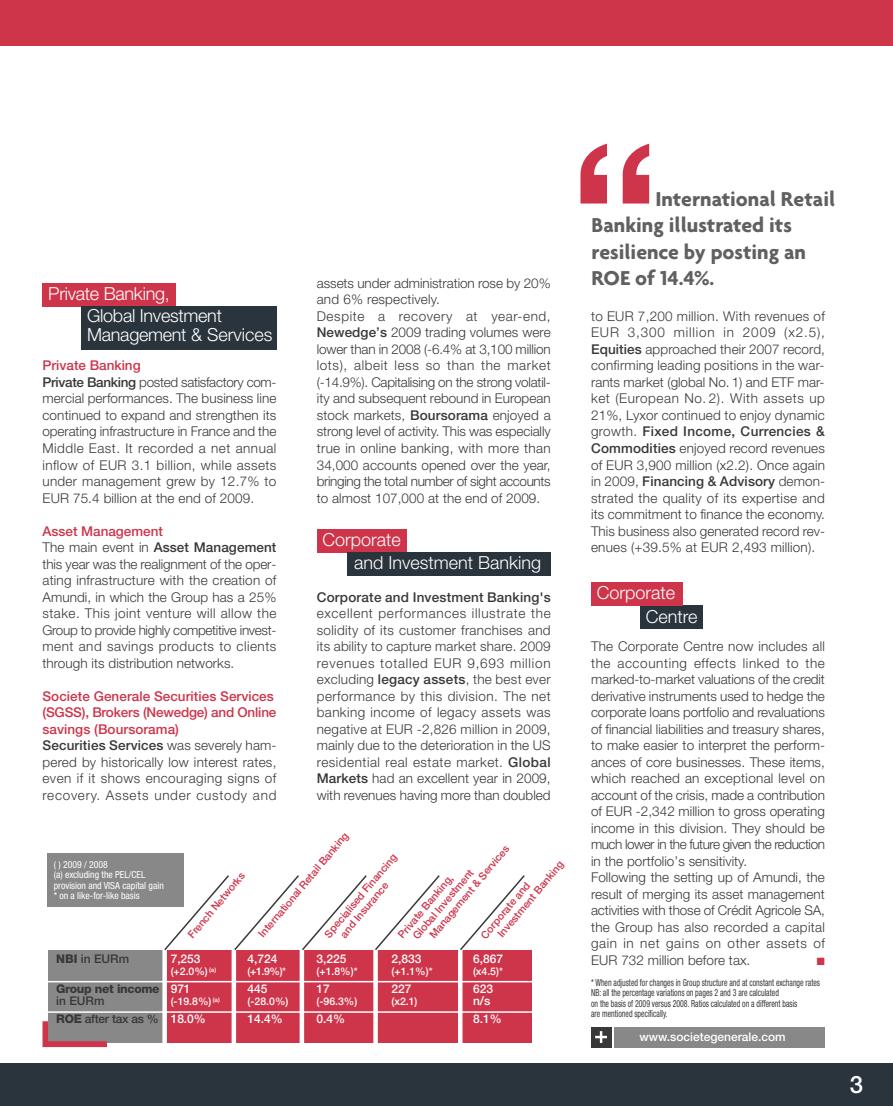
<style>
.page{position:relative;width:893px;height:1106px;background:#fff}
.page>*{position:absolute;margin:0;border:0;box-sizing:border-box;transform-origin:0 0}
.t1{font:500 211.95px "Helvetica Neue";color:#ce344a}
.t2{font:500 24px "Helvetica Neue";color:#fff}
.t3{font:700 21.75px/26.2px "Agenda";color:#606060}
.t4{font:300 18px/23.2px "Helvetica Neue";color:#fff}
.t5{font:300 13.5px/16.5px "Helvetica Neue";letter-spacing:.005em;color:#393839}
.t6{font:300 13.5px/16.5px "Helvetica Neue";letter-spacing:.035em;color:#393839}
.t7{font:500 13.5px "Helvetica Neue";letter-spacing:.015em;color:#393839}
.t8{font:500 12px "Helvetica Neue";color:#fff}
.t9{font:500 12px "Helvetica Neue";letter-spacing:-.02em;color:#393839}
.t10{font:800 12px "Helvetica Neue";letter-spacing:-.025em;color:#393839}
.t11{font:500 12px "Helvetica Neue";color:#393839}
.t12{font:500 10.5px/12px "Helvetica Neue";color:#ce344a}
.t13{font:500 10.5px "Helvetica Neue";color:#fff}
.t14{font:10.5px "Zapf Dingbats";color:#ce344a}
.t15{font:condensed 9.75px/10.5px "Helvetica Neue";color:#393839;scale:.8 1}
.t16{font:condensed 9.75px/10.5px "Helvetica Neue";color:#fff}
.s1{font-weight:500;color:#ce344a}
.s2{font-weight:500}
.s3{font-weight:800}
.s4{font-weight:500;color:#fff}
.s5{color:#fff}
</style>
<div class="page">
<div style="left:0;top:1063px;width:893px;height:43px;background:#2a343c"></div>
<div style="left:0;top:0;width:893px;height:46px;background:#ce344a"></div>
<div style="left:591px;top:1027px;width:20px;height:20px;background:#393839"></div>
<div style="left:614px;top:1027px;width:211px;height:20px;background:#888"></div>
<svg style="left:595px;top:1031px;width:12px;height:12px"></svg>
<div style="left:48px;top:852px;width:136px;height:54px;background:#888"></div>
<div style="left:165px;top:949px;width:366px;height:93px;background:#ce344a"></div>
<div style="left:48px;top:950px;width:117px;height:92px;background:#888"></div>
<svg style="left:43px;top:1021px;width:64px;height:26px"></svg>
<div style="left:162px;top:949px;width:5px;height:98px;background:#fff"></div>
<hr style="left:232px;top:949px;width:4px;height:96px;background:#fff">
<hr style="left:300px;top:949px;width:4px;height:98px;background:#fff">
<div style="left:373px;top:949px;width:5px;height:96px;background:#fff"></div>
<hr style="left:458px;top:949px;width:4px;height:98px;background:#fff">
<svg style="left:163px;top:875px;width:278px;height:76px"></svg>
<svg style="left:460px;top:875px;width:66px;height:76px"></svg>
<div style="left:43px;top:282px;width:133px;height:24px;background:#ce344a"></div>
<div style="left:81px;top:306px;width:195px;height:43px;background:#2a343c"></div>
<div style="left:317px;top:529px;width:90px;height:23px;background:#ce344a"></div>
<div style="left:348px;top:552px;width:203px;height:24px;background:#2a343c"></div>
<div style="left:640px;top:605px;width:62px;height:24px;background:#2a343c"></div>
<div style="left:591px;top:583px;width:92px;height:23px;background:#ce344a"></div>
<hr style="left:48px;top:980px;width:486px;height:2px;background:#fff">
<hr style="left:48px;top:1011px;width:486px;height:1px;background:#fff">
<h3 class="t4" style="left:48px;top:284px;width:123px">Private Banking,</h3>
<h3 class="t4" style="left:87px;top:307px;width:187px;line-height:19.5px">Global Investment<br>Management &amp; Services</h3>
<p class="t5" style="left:43px;top:359px;width:236px"><span class="s1">Private Banking<br></span><span class="s2">Private Banking</span> posted satisfactory com&shy;mercial performances. The business line continued to expand and strengthen its operating infrastructure in France and the Middle East. It recorded a net annual inflow of EUR 3.1 billion, while assets under management grew by 12.7% to EUR 75.4 billion at the end of 2009.</p>
<p class="t5" style="left:43px;top:524px;width:235px"><span class="s1">Asset Management<br></span>The main event in <span class="s2">Asset Management </span>this year was the realignment of the oper&shy;ating infrastructure with the creation of Amundi, in which the Group has a 25% stake. This joint venture will allow the Group to provide highly competitive invest&shy;ment and savings products to clients through its distribution networks.</p>
<p class="t6" style="left:43px;top:689px;width:236px"><span class="s1">Societe Generale Securities Services (SGSS), Brokers (Newedge) and Online savings (Boursorama)<br></span><span class="s2">Securities Services</span> was severely ham&shy;pered by historically low interest rates, even if it shows encouraging signs of recovery. Assets under custody and</p>
<p class="t5" style="left:317px;top:276px;width:236px">assets under administration rose by 20% and 6% respectively.<br>Despite a recovery at year-end, <span class="s2">Newedge’s</span> 2009 trading volumes were lower than in 2008 (-6.4% at 3,100 million lots), albeit less so than the market (-14.9%). Capitalising on the strong volatil&shy;ity and subsequent rebound in European stock markets, <span class="s2">Boursorama</span> enjoyed a strong level of activity. This was especially true in online banking, with more than 34,000 accounts opened over the year, bringing the total number of sight accounts to almost 107,000 at the end of 2009.</p>
<h3 class="t4" style="left:354px;top:530px;width:188px;text-indent:-32px">Corporate<br>and Investment Banking</h3>
<p class="t7" style="left:317px;top:592px;width:235px">Corporate and Investment Banking's</p>
<p class="t5" style="left:317px;top:606px;width:235px;text-align:justify">excellent performances illustrate the solidity of its customer franchises and its ability to capture market share. 2009 revenues totalled EUR 9,693 million excluding <span class="s2">legacy assets</span>, the best ever performance by this division. The net banking income of legacy assets was negative at EUR -2,826 million in 2009, mainly due to the deterioration in the US residential real estate market. <span class="s2">Global Markets</span> had an excellent year in 2009, with revenues having more than doubled</p>
<p class="t16" style="left:54px;top:860px;width:112px">( ) 2009 / 2008<br>(a) excluding the PEL/CEL provision and VISA capital gain * on a like-for-like basis</p>
<p class="t12" style="left:186px;top:933px;width:84px;rotate:-50deg">French Networks</p>
<p class="t12" style="left:257px;top:932px;width:135px;rotate:-50deg">International Retail Banking</p>
<p class="t12" style="left:428px;top:933px;width:119px;rotate:-50deg">Management &amp; Services</p>
<p class="t12" style="left:329px;top:925px;width:98px;text-indent:-10px;rotate:-50deg">Specialised Financing and Insurance</p>
<p class="t12" style="left:487px;top:925px;width:98px;text-indent:-12px;rotate:-50deg">Corporate and<br>Investment Banking</p>
<p class="t12" style="left:411px;top:934px;width:89px;rotate:-50deg">Global Investment</p>
<p class="t12" style="left:396px;top:933px;width:81px;rotate:-50deg">Private Banking,</p>
<p class="t11" style="left:56px;top:954px;width:74px"><span class="s3">NBI</span> in EURm</p>
<p class="t8" style="left:171px;top:954px;width:31px">7,253</p>
<p class="t8" style="left:248px;top:954px;width:31px">4,724</p>
<p class="t8" style="left:317px;top:954px;width:31px">3,225</p>
<p class="t8" style="left:392px;top:954px;width:31px">2,833</p>
<p class="t8" style="left:473px;top:954px;width:31px">6,867</p>
<p class="t13" style="left:171px;top:967px;width:47px">(+2.0%) <sup>(a)</sup></p>
<p class="t13" style="left:248px;top:967px;width:40px">(+1.9%)*</p>
<p class="t13" style="left:317px;top:967px;width:43px">(+1.8%)*</p>
<p class="t13" style="left:392px;top:967px;width:43px">(+1.1%)*</p>
<p class="t13" style="left:473px;top:967px;width:31px">(x4.5)*</p>
<p class="t10" style="left:56px;top:984px;width:136px">Group net income <span class="s4">971</span></p>
<p class="t8" style="left:248px;top:984px;width:21px">445</p>
<p class="t8" style="left:317px;top:984px;width:15px">17</p>
<p class="t8" style="left:392px;top:984px;width:21px">227</p>
<p class="t8" style="left:473px;top:984px;width:21px">623</p>
<p class="t11" style="left:56px;top:996px;width:50px">in EURm</p>
<p class="t13" style="left:171px;top:997px;width:51px">(-19.8%) <sup>(a)</sup></p>
<p class="t13" style="left:248px;top:997px;width:42px">(-28.0%)</p>
<p class="t13" style="left:317px;top:997px;width:42px">(-96.3%)</p>
<p class="t13" style="left:392px;top:997px;width:28px">(x2.1)</p>
<p class="t8" style="left:473px;top:996px;width:19px">n/s</p>
<p class="t9" style="left:56px;top:1014px;width:151px"><span class="s3">ROE</span> after tax as % <span class="s5">18.0%</span></p>
<p class="t8" style="left:248px;top:1014px;width:37px">14.4%</p>
<p class="t8" style="left:317px;top:1014px;width:30px">0.4%</p>
<p class="t8" style="left:473px;top:1014px;width:30px">8.1%</p>
<h1 class="t1" style="left:568px;top:144px;width:96px">“</h1>
<h3 class="t3" style="left:592px;top:185px;width:245px;text-indent:64px">International Retail<br>Banking illustrated its resilience by posting an</h3>
<h3 class="t3" style="left:592px;top:264px;width:124px">ROE of 14.4%.</h3>
<p class="t5" style="left:591px;top:309px;width:236px;text-align:justify">to EUR 7,200 million. With revenues of EUR 3,300 million in 2009 (x2.5), <span class="s2">Equities</span> approached their 2007 record, confirming leading positions in the war&shy;rants market (global No. 1) and ETF mar&shy;ket (European No. 2). With assets up 21%, Lyxor continued to enjoy dynamic growth. <span class="s2">Fixed Income, Currencies &amp; Commodities</span> enjoyed record revenues of EUR 3,900 million (x2.2). Once again in 2009, <span class="s2">Financing &amp; Advisory</span> demon&shy;strated the quality of its expertise and its commitment to finance the economy.<br>This business also generated record rev&shy;enues (+39.5% at EUR 2,493 million).</p>
<h3 class="t4" style="left:646px;top:583px;width:53px;text-indent:-49px">Corporate<br>Centre</h3>
<p class="t5" style="left:591px;top:639px;width:235px">The Corporate Centre now includes all the accounting effects linked to the marked-to-market valuations of the credit derivative instruments used to hedge the corporate loans portfolio and revaluations of financial liabilities and treasury shares, to make easier to interpret the perform&shy;ances of core businesses. These items, which reached an exceptional level on account of the crisis, made a contribution of EUR -2,342 million to gross operating income in this division. They should be much lower in the future given the reduction in the portfolio’s sensitivity.<br>Following the setting up of Amundi, the result of merging its asset management activities with those of Crédit Agricole SA, the Group has also recorded a capital gain in net gains on other assets of EUR 732 million before tax.</p>
<p class="t14" style="left:817px;top:955px;width:9px">■</p>
<p class="t15" style="left:591px;top:977px;width:288px">* When adjusted for changes in Group structure and at constant exchange rates NB: all the percentage variations on pages 2 and 3 are calculated<br>on the basis of 2009 versus 2008. Ratios calculated on a different basis<br>are mentioned specifically.</p>
<p class="t8" style="left:639px;top:1032px;width:148px">www.societegenerale.com</p>
<h2 class="t2" style="left:850px;top:1076px;width:15px">3</h2>
</div>
